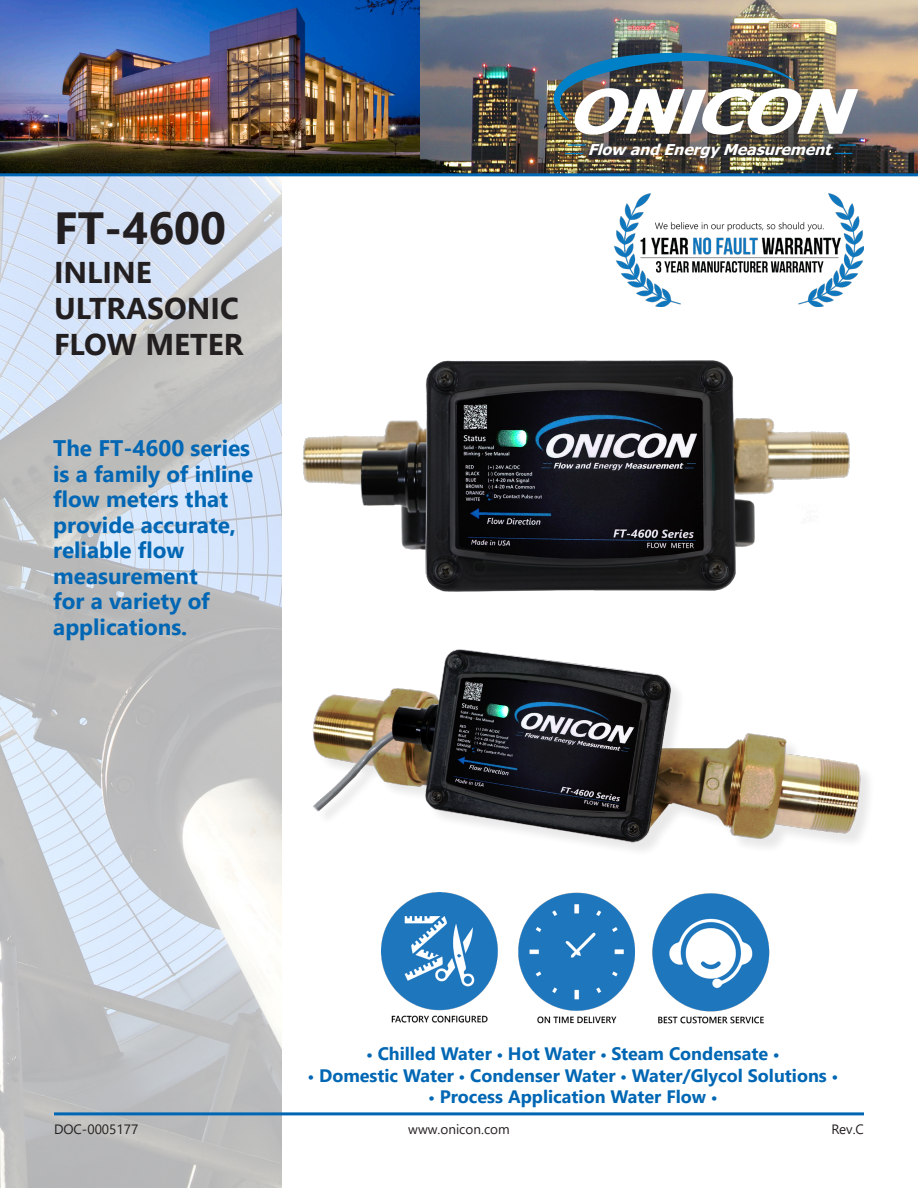
<style>
.page{position:relative;width:918px;height:1188px;background:#fff}
.page>*{position:absolute;margin:0;border:0;box-sizing:border-box;transform-origin:0 0}
.t1{font:italic 700 61.35px "Tahoma";color:#fff;scale:1.17 1}
.t2{font:700 45px "Segoe UI";color:#231f20}
.t3{font:700 30px/36px "Segoe UI";color:#231f20}
.Heading_1{font:700 22.5px/25.5px "Segoe UI";color:#0167b4}
.t4{font:700 18px "Segoe UI";color:#0167b4}
.t5{font:italic 700 15px "Tahoma";color:#fff;scale:1.04 1}
.t6{font:13.5px "Segoe UI";color:#231f20}
.s1{font-family:"Arial";font-weight:900}
.s2{font-size:16.5px}
</style>
<div class="page">
<img style="left:0;top:0;width:918px;height:173px">
<img style="left:0;top:176px;width:282px;height:1012px">
<hr style="left:0;top:173px;width:918px;height:3px;background:#0167b4">
<hr style="left:54px;top:1112px;width:810px;height:3px;background:#0167b4">
<img style="left:553px;top:53px;width:241px;height:68px">
<svg style="left:568px;top:144px;width:17px;height:2px"></svg>
<svg style="left:565px;top:153px;width:17px;height:1px"></svg>
<svg style="left:840px;top:144px;width:15px;height:2px"></svg>
<svg style="left:836px;top:153px;width:16px;height:1px"></svg>
<img style="left:312px;top:649px;width:552px;height:202px">
<img style="left:302px;top:360px;width:548px;height:232px">
<img style="left:381px;top:893px;width:389px;height:131px">
<img style="left:615px;top:193px;width:249px;height:114px">
<h2 class="t2" style="left:54px;top:186px;width:173px">FT-4600</h2>
<h3 class="t3" style="left:54px;top:252px;width:191px">INLINE<br>ULTRASONIC<br>FLOW METER</h3>
<p class="Heading_1" style="left:53px;top:434px;width:202px">The FT-4600 series is a family of inline flow meters that provide accurate, reliable flow measurement<br>for a variety of applications.</p>
<h1 class="t1" style="left:566px;top:87px;width:113px">ON</h1>
<p class="t5" style="left:588px;top:143px;width:233px">Flow and Energy Measuremen</p>
<h1 class="t1" style="left:671px;top:87px;width:170px"><span class="s1">I</span>CON</h1>
<p class="t5" style="left:824px;top:143px;width:12px">t</p>
<p class="t4" style="left:366px;top:1037px;width:415px"><span class="s2">•</span> Chilled Water <span class="s2">•</span> Hot Water <span class="s2">•</span> Steam Condensate <span class="s2">•</span></p>
<p class="t4" style="left:308px;top:1058px;width:532px"><span class="s2">•</span> Domestic Water <span class="s2">•</span> Condenser Water <span class="s2">•</span> Water/Glycol Solutions <span class="s2">•</span></p>
<p class="t4" style="left:428px;top:1080px;width:291px"><span class="s2">•</span> Process Application Water Flow <span class="s2">•</span></p>
<p class="t6" style="left:54px;top:1117px;width:86px">DOC-0005177</p>
<p class="t6" style="left:408px;top:1117px;width:103px">www.onicon.com</p>
<p class="t6" style="left:832px;top:1117px;width:34px">Rev.C</p>
</div>
